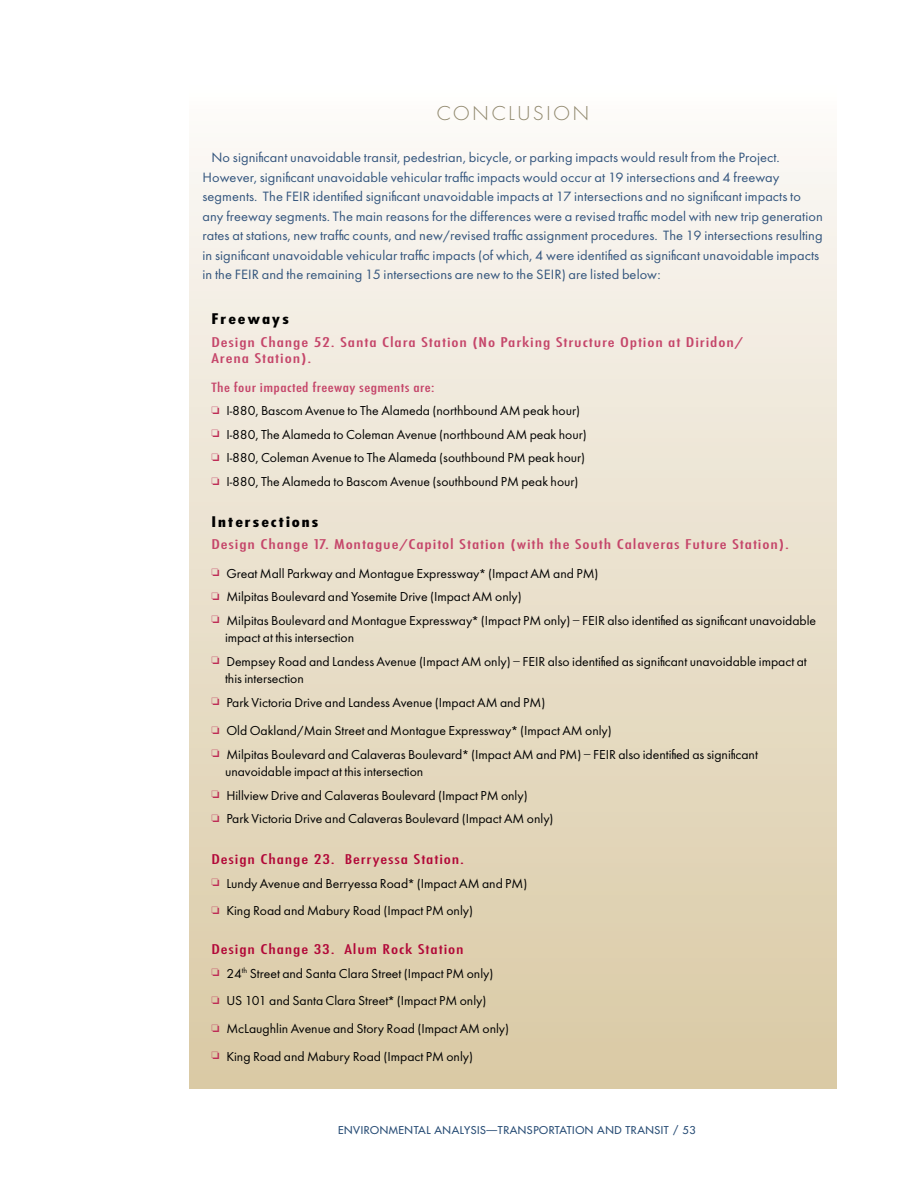
<style>
.page{position:relative;width:918px;height:1188px;background:#fff}
.page>*{position:absolute;margin:0;border:0;box-sizing:border-box;transform-origin:0 0}
.t1{font:21px "Futura Lgt";letter-spacing:.1em;color:#8f876c}
.t2{font:14.85px/16.5px "Futura Mdm Cnd";letter-spacing:.04em;color:#c5466a;scale:1.42 1}
.t3{font:14.85px "Futura Mdm Cnd";letter-spacing:.04em;color:#b20838;scale:1.42 1}
.t4{font:700 condensed 14.25px "Futura";letter-spacing:.1em;color:#000;scale:1.3 1}
.t5{font:14.1px/19.5px "Futura";letter-spacing:.005em;color:#33557d}
.t6{font:14.1px "Futura Mdm Cnd";letter-spacing:.02em;color:#c5466a;scale:1.3 1}
.t7{font:13.5px/17.2px "Futura";color:#000}
.t8{font:10.5px "Futura";letter-spacing:.05em;color:#264b74}
.s1{color:#be2d56}
</style>
<div class="page">
<div style="left:189px;top:76px;width:648px;height:1013px;background:linear-gradient(to bottom,#fcfbf9,#d9c8a3)"></div>
<h1 class="t1" style="left:437px;top:99px;width:154px">CONCLUSION</h1>
<p class="t5" style="left:202px;top:149px;width:622px;text-indent:9px">No significant unavoidable transit, pedestrian, bicycle, or parking impacts would result from the Project.<br>However, significant unavoidable vehicular traffic impacts would occur at 19 intersections and 4 freeway segments. The FEIR identified significant unavoidable impacts at 17 intersections and no significant impacts to any freeway segments. The main reasons for the differences were a revised traffic model with new trip generation rates at stations, new traffic counts, and new/revised traffic assignment procedures. The 19 intersections resulting in significant unavoidable vehicular traffic impacts (of which, 4 were identified as significant unavoidable impacts in the FEIR and the remaining 15 intersections are new to the SEIR) are listed below:</p>
<p class="t4" style="left:212px;top:310px;width:61px">Freeways</p>
<p class="t2" style="left:212px;top:335px;width:376px">Design Change 52. Santa Clara Station (No Parking Structure Option at Diridon/<br>Arena Station).</p>
<p class="t6" style="left:212px;top:377px;width:173px">The four impacted freeway segments are:</p>
<p class="t7" style="left:212px;top:403px;width:370px"><span class="s1">□</span> I-880, Bascom Avenue to The Alameda (northbound AM peak hour)</p>
<p class="t7" style="left:212px;top:427px;width:377px"><span class="s1">□</span> I-880, The Alameda to Coleman Avenue (northbound AM peak hour)</p>
<p class="t7" style="left:212px;top:450px;width:375px"><span class="s1">□</span> I-880, Coleman Avenue to The Alameda (southbound PM peak hour)</p>
<p class="t7" style="left:212px;top:474px;width:369px"><span class="s1">□</span> I-880, The Alameda to Bascom Avenue (southbound PM peak hour)</p>
<p class="t4" style="left:212px;top:512px;width:84px">Intersections</p>
<p class="t2" style="left:212px;top:537px;width:408px">Design Change 17. Montague/Capitol Station (with the South Calaveras Future Station).</p>
<p class="t7" style="left:212px;top:566px;width:389px"><span class="s1">□</span> Great Mall Parkway and Montague Expressway* (Impact AM and PM)</p>
<p class="t7" style="left:212px;top:589px;width:312px"><span class="s1">□</span> Milpitas Boulevard and Yosemite Drive (Impact AM only)</p>
<p class="t7" style="left:225px;top:613px;width:593px;text-indent:-14px"><span class="s1">□</span> Milpitas Boulevard and Montague Expressway* (Impact PM only) – FEIR also identified as significant unavoidable impact at this intersection</p>
<p class="t7" style="left:225px;top:654px;width:583px;text-indent:-14px"><span class="s1">□</span> Dempsey Road and Landess Avenue (Impact AM only) – FEIR also identified as significant unavoidable impact at this intersection</p>
<p class="t7" style="left:212px;top:694px;width:335px"><span class="s1">□</span> Park Victoria Drive and Landess Avenue (Impact AM and PM)</p>
<p class="t7" style="left:212px;top:723px;width:402px"><span class="s1">□</span> Old Oakland/Main Street and Montague Expressway* (Impact AM only)</p>
<p class="t7" style="left:225px;top:747px;width:534px;text-indent:-14px"><span class="s1">□</span> Milpitas Boulevard and Calaveras Boulevard* (Impact AM and PM) – FEIR also identified as significant unavoidable impact at this intersection</p>
<p class="t7" style="left:212px;top:788px;width:318px"><span class="s1">□</span> Hillview Drive and Calaveras Boulevard (Impact PM only)</p>
<p class="t7" style="left:212px;top:811px;width:344px"><span class="s1">□</span> Park Victoria Drive and Calaveras Boulevard (Impact AM only)</p>
<p class="t3" style="left:212px;top:849px;width:179px">Design Change 23. Berryessa Station.</p>
<p class="t7" style="left:212px;top:876px;width:317px"><span class="s1">□</span> Lundy Avenue and Berryessa Road* (Impact AM and PM)</p>
<p class="t7" style="left:212px;top:903px;width:263px"><span class="s1">□</span> King Road and Mabury Road (Impact PM only)</p>
<p class="t3" style="left:212px;top:939px;width:179px">Design Change 33. Alum Rock Station</p>
<p class="t7" style="left:212px;top:966px;width:283px"><span class="s1">□</span> 24<sup>th</sup> Street and Santa Clara Street (Impact PM only)</p>
<p class="t7" style="left:212px;top:993px;width:276px"><span class="s1">□</span> US 101 and Santa Clara Street* (Impact PM only)</p>
<p class="t7" style="left:212px;top:1021px;width:299px"><span class="s1">□</span> McLaughlin Avenue and Story Road (Impact AM only)</p>
<p class="t7" style="left:212px;top:1049px;width:263px"><span class="s1">□</span> King Road and Mabury Road (Impact PM only)</p>
<p class="t8" style="left:338px;top:1123px;width:359px">ENVIRONMENTAL ANALYSIS—TRANSPORTATION AND TRANSIT / 53</p>
</div>
